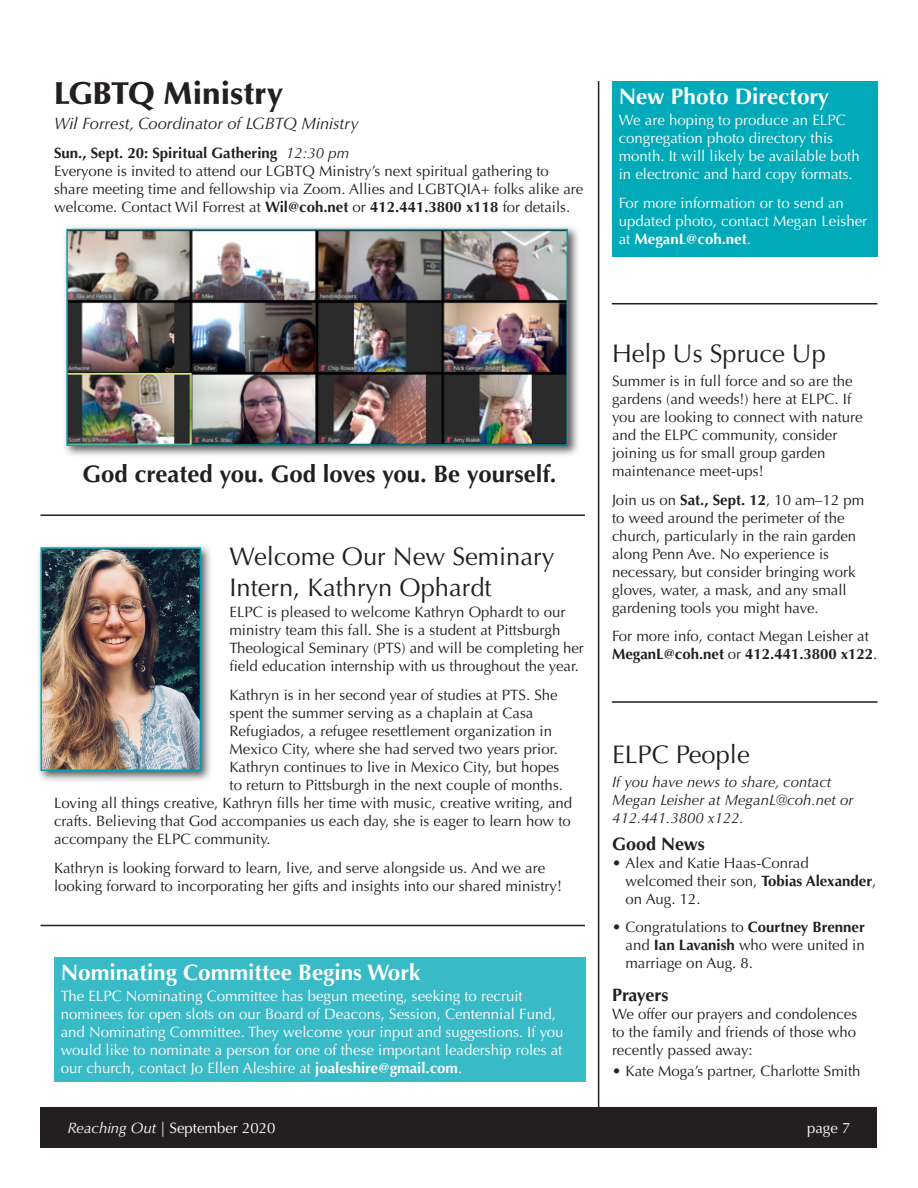
<style>
.page{position:relative;width:918px;height:1188px;background:#fff}
.page>*{position:absolute;margin:0;border:0;box-sizing:border-box;transform-origin:0 0}
.t1{font:900 31.5px "Optima LT Std";color:#231f20}
.t2{font:25.5px/30.6px "Optima LT Std";color:#231f20}
.t3{font:700 24px "Optima LT Std";color:#231f20}
.t4{font:700 22.5px "Optima LT Std";color:#fff}
.t5{font:700 18px "Optima LT Std";color:#231f20}
.t6{font:italic 16.5px "Optima LT Std";color:#231f20}
.t7{font:15px/18px "Optima LT Std";color:#231f20}
.t8{font:15px/18px "Optima LT Std";color:#fff}
.t9{font:italic 15px/18px "Optima LT Std";color:#231f20}
.t10{font:700 15px "Optima LT Std";color:#231f20}
.s1{font-weight:400;font-style:italic}
.s2{font-weight:700}
.s3{font-weight:400}
.s4{font-style:italic}
</style>
<div class="page">
<hr style="left:598px;top:81px;width:1px;height:1053px;background:#231f20">
<div style="left:40px;top:1107px;width:838px;height:41px;background:#231f20"></div>
<hr style="left:612px;top:303px;width:266px;height:1px;background:#231f20">
<hr style="left:40px;top:514px;width:545px;height:2px;background:#231f20">
<hr style="left:612px;top:701px;width:266px;height:2px;background:#231f20">
<div style="left:36px;top:543px;width:177px;height:240px;background:#231f20;opacity:.75"></div>
<img style="left:43px;top:550px;width:155px;height:218px">
<div style="left:40px;top:547px;width:161px;height:224px;border:2px solid #00a0b0"></div>
<div style="left:62px;top:224px;width:518px;height:234px;background:#231f20;opacity:.75"></div>
<img style="left:69px;top:232px;width:496px;height:211px">
<div style="left:66px;top:229px;width:502px;height:217px;border:2px solid #00a0b0"></div>
<div style="left:54px;top:957px;width:531px;height:124px;background:#38bac7"></div>
<hr style="left:40px;top:925px;width:545px;height:1px;background:#231f20">
<div style="left:612px;top:81px;width:266px;height:175px;background:#00aab9"></div>
<p class="t1" style="left:54px;top:75px;width:230px">LGBTQ Ministry</p>
<p class="t6" style="left:54px;top:114px;width:306px">Wil Forrest, Coordinator of LGBTQ Ministry</p>
<p class="t10" style="left:54px;top:144px;width:297px">Sun., Sept. 20: Spiritual Gathering <span class="s1">12:30 pm</span></p>
<p class="t7" style="left:54px;top:162px;width:531px">Everyone is invited to attend our LGBTQ Ministry’s next spiritual gathering to share meeting time and fellowship via Zoom. Allies and LGBTQIA+ folks alike are welcome. Contact Wil Forrest at <span class="s2">Wil@coh.net</span> or <span class="s2">412.441.3800 x118</span> for details.</p>
<p class="t4" style="left:619px;top:84px;width:212px">New Photo Directory</p>
<p class="t8" style="left:619px;top:112px;width:242px">We are hoping to produce an ELPC congregation photo directory this month. It will likely be available both in electronic and hard copy formats.</p>
<p class="t8" style="left:619px;top:194px;width:250px">For more information or to send an updated photo, contact Megan Leisher at <span class="s2">MeganL@coh.net</span>.</p>
<p class="t3" style="left:82px;top:460px;width:476px">God created you. God loves you. Be yourself.</p>
<p class="t2" style="left:230px;top:542px;width:326px">Welcome Our New Seminary<br>Intern, Kathryn Ophardt</p>
<p class="t7" style="left:230px;top:603px;width:356px">ELPC is pleased to welcome Kathryn Ophardt to our ministry team this fall. She is a student at Pittsburgh Theological Seminary (PTS) and will be completing her field education internship with us throughout the year.</p>
<p class="t7" style="left:230px;top:686px;width:330px">Kathryn is in her second year of studies at PTS. She</p>
<p class="t7" style="left:230px;top:704px;width:305px">spent the summer serving as a chaplain at Casa</p>
<p class="t7" style="left:230px;top:722px;width:324px">Refugiados, a refugee resettlement organization in</p>
<p class="t7" style="left:230px;top:740px;width:330px">Mexico City, where she had served two years prior.</p>
<p class="t7" style="left:230px;top:758px;width:331px">Kathryn continues to live in Mexico City, but hopes</p>
<p class="t7" style="left:230px;top:776px;width:335px">to return to Pittsburgh in the next couple of months.</p>
<p class="t7" style="left:54px;top:794px;width:520px">Loving all things creative, Kathryn fills her time with music, creative writing, and</p>
<p class="t7" style="left:54px;top:812px;width:518px">crafts. Believing that God accompanies us each day, she is eager to learn how to</p>
<p class="t7" style="left:54px;top:830px;width:218px">accompany the ELPC community.</p>
<p class="t7" style="left:54px;top:859px;width:510px">Kathryn is looking forward to learn, live, and serve alongside us. And we are looking forward to incorporating her gifts and insights into our shared ministry!</p>
<p class="t4" style="left:61px;top:960px;width:361px">Nominating Committee Begins Work</p>
<p class="t8" style="left:61px;top:988px;width:504px">The ELPC Nominating Committee has begun meeting, seeking to recruit nominees for open slots on our Board of Deacons, Session, Centennial Fund, and Nominating Committee. They welcome your input and suggestions. If you would like to nominate a person for one of these important leadership roles at our church, contact Jo Ellen Aleshire at <span class="s2">joaleshire@gmail.com</span>.</p>
<p class="t2" style="left:612px;top:339px;width:215px">Help Us Spruce Up</p>
<p class="t7" style="left:612px;top:372px;width:252px">Summer is in full force and so are the gardens (and weeds!) here at ELPC. If you are looking to connect with nature and the ELPC community, consider joining us for small group garden maintenance meet-ups!</p>
<p class="t7" style="left:612px;top:491px;width:254px">Join us on <span class="s2">Sat., Sept. 12</span>, 10 am–12 pm to weed around the perimeter of the church, particularly in the rain garden along Penn Ave. No experience is necessary, but consider bringing work gloves, water, a mask, and any small gardening tools you might have.</p>
<p class="t7" style="left:612px;top:627px;width:258px">For more info, contact Megan Leisher at</p>
<p class="t10" style="left:612px;top:646px;width:267px">MeganL@coh.net <span class="s3">or</span> 412.441.3800 x122<span class="s3">.</span></p>
<p class="t2" style="left:612px;top:740px;width:139px">ELPC People</p>
<p class="t9" style="left:612px;top:773px;width:243px">If you have news to share, contact<br>Megan Leisher at MeganL@coh.net or<br>412.441.3800 x122.</p>
<p class="t5" style="left:612px;top:833px;width:94px">Good News</p>
<p class="t7" style="left:626px;top:854px;width:252px;text-indent:-14px">• Alex and Katie Haas-Conrad welcomed their son, <span class="s2">Tobias Alexander</span>, on Aug. 12.</p>
<p class="t7" style="left:626px;top:918px;width:241px;text-align:justify;text-indent:-14px">• Congratulations to <span class="s2">Courtney Brenner </span>and <span class="s2">Ian Lavanish</span> who were united in marriage on Aug. 8.</p>
<p class="t5" style="left:612px;top:984px;width:58px">Prayers</p>
<p class="t7" style="left:612px;top:1005px;width:247px;text-align:justify">We offer our prayers and condolences to the family and friends of those who recently passed away:</p>
<p class="t7" style="left:612px;top:1062px;width:250px">• Kate Moga’s partner, Charlotte Smith</p>
<p class="t8" style="left:68px;top:1119px;width:209px"><span class="s4">Reaching Out</span> | September 2020</p>
<p class="t8" style="left:807px;top:1119px;width:45px">page 7</p>
</div>
